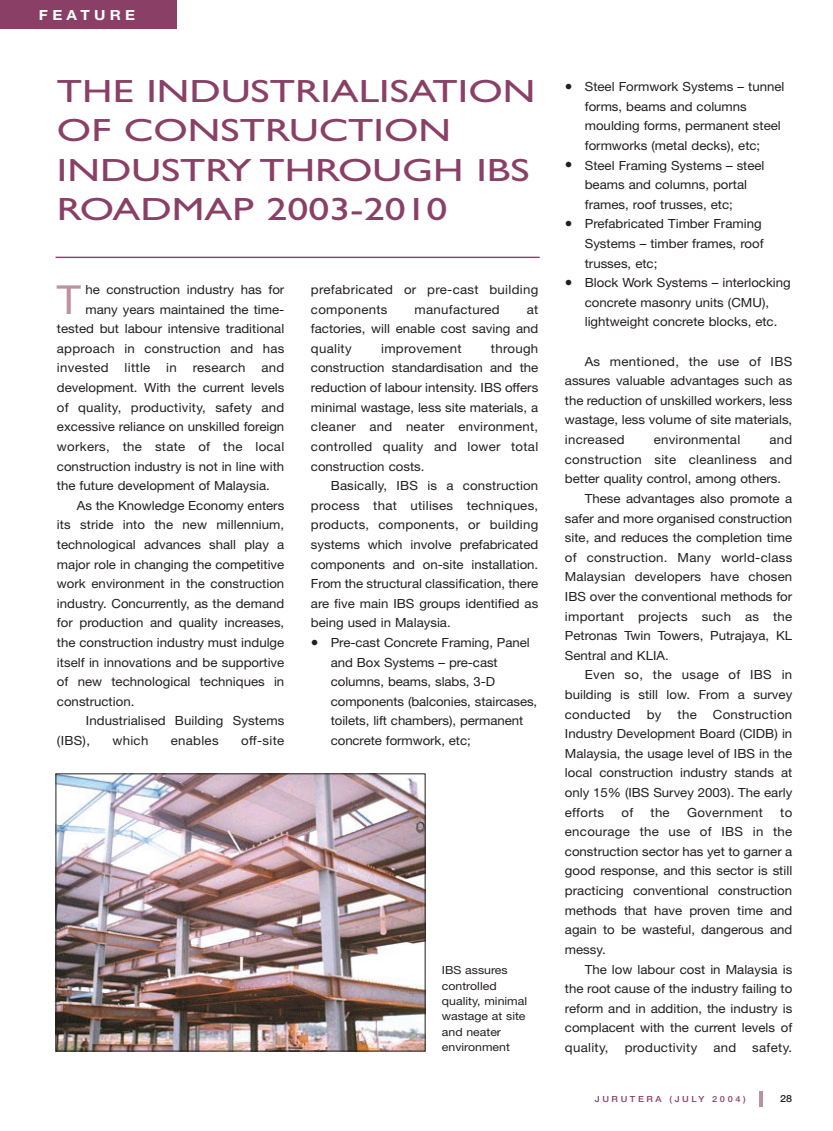
<style>
.page{position:relative;width:833px;height:1131px;background:#fff}
.page>*{position:absolute;margin:0;border:0;box-sizing:border-box;transform-origin:0 0}
.t1{font:39.9px "Helvetica Neue";color:#bb92a1;scale:1.05 1}
.t2{font:32.2px/39.2px "Gill Sans";color:#8a4066;scale:1.3 1}
.t3{font:700 14px "Helvetica Neue";letter-spacing:.28em;color:#fff;scale:1.1 1}
.t4{font:12.6px/19.6px "Helvetica Neue";color:#231f20;text-align:justify;scale:1.05 1}
.t5{font:12.6px/19.6px "Helvetica Neue";letter-spacing:.02em;color:#231f20;scale:1.05 1}
.t6{font:11.2px/15.4px "Helvetica Neue";color:#231f20;scale:1.1 1}
.t7{font:500 9.8px "Helvetica Neue";color:#231f20;scale:1.1 1}
.t8{font:500 8.4px "Helvetica Neue";letter-spacing:.28em;color:#8a4066;scale:1.1 1}
.s1{font-size:15.4px}
</style>
<div class="page">
<hr style="left:759px;top:1091px;width:4px;height:15px;background:#bb92a1">
<div style="left:0;top:0;width:176px;height:29px;background:#8a4066"></div>
<img style="left:58px;top:775px;width:365px;height:274px">
<div style="left:56px;top:773px;width:369px;height:278px;border:1px solid #231f20"></div>
<hr style="left:56px;top:257px;width:484px;height:1px;background:#8a4066">
<p class="t3" style="left:39px;top:10px;width:89px">FEATURE</p>
<h2 class="t2" style="left:57px;top:75px;width:370px">THE INDUSTRIALISATION<br>OF CONSTRUCTION<br>INDUSTRY THROUGH IBS<br>ROADMAP 2003-2010</h2>
<h1 class="t1" style="left:57px;top:285px;width:24px">T</h1>
<p class="t4" style="left:85px;top:281px;width:191px">he construction industry has for</p>
<p class="t4" style="left:85px;top:300px;width:191px">many years maintained the time-</p>
<p class="t4" style="left:57px;top:320px;width:218px">tested but labour intensive traditional</p>
<p class="t5" style="left:57px;top:340px;width:218px">approach in construction and has</p>
<p class="t5" style="left:57px;top:359px;width:51px">invested</p>
<p class="t4" style="left:125px;top:359px;width:26px">little</p>
<p class="t4" style="left:166px;top:359px;width:12px">in</p>
<p class="t5" style="left:193px;top:359px;width:52px">research</p>
<p class="t4" style="left:57px;top:359px;width:218px;text-indent:204px">and development. With the current levels of quality, productivity, safety and excessive reliance on unskilled foreign workers, the state of the local construction industry is not in line with the future development of Malaysia.</p>
<p class="t4" style="left:57px;top:496px;width:218px;text-indent:20px">As the Knowledge Economy enters its stride into the new millennium, technological advances shall play a major role in changing the competitive work environment in the construction industry. Concurrently, as the demand for production and quality increases, the construction industry must indulge itself in innovations and be supportive of new technological techniques in construction.</p>
<p class="t4" style="left:57px;top:712px;width:218px;text-indent:29px">Industrialised Building Systems (IBS),</p>
<p class="t4" style="left:112px;top:732px;width:36px">which</p>
<p class="t5" style="left:171px;top:732px;width:47px">enables</p>
<p class="t4" style="left:241px;top:732px;width:43px">off-site</p>
<p class="t5" style="left:311px;top:281px;width:218px">prefabricated or pre-cast building components</p>
<p class="t5" style="left:415px;top:300px;width:83px">manufactured</p>
<p class="t4" style="left:311px;top:300px;width:218px;text-indent:216px">at factories, will enable cost saving and quality</p>
<p class="t4" style="left:311px;top:340px;width:218px;text-indent:180px">through construction standardisation and the reduction of labour intensity. IBS offers minimal wastage, less site materials, a cleaner and neater environment, controlled quality and lower total construction costs.</p>
<p class="t4" style="left:311px;top:477px;width:218px;text-indent:20px">Basically, IBS is a construction process that utilises techniques, products, components, or building systems which involve prefabricated components and on-site installation.<br>From the structural classification, there are five main IBS groups identified as being used in Malaysia.</p>
<p class="t4" style="left:331px;top:634px;width:198px;text-align:left;text-indent:-20px"><span class="s1">•</span> Pre-cast Concrete Framing, Panel and Box Systems – pre-cast columns, beams, slabs, 3-D components (balconies, staircases, toilets, lift chambers), permanent concrete formwork, etc;</p>
<p class="t5" style="left:381px;top:340px;width:78px">improvement</p>
<p class="t6" style="left:442px;top:963px;width:79px">IBS assures controlled quality, minimal wastage at site and neater environment</p>
<p class="t4" style="left:585px;top:78px;width:192px;text-align:left;text-indent:-20px"><span class="s1">•</span> Steel Formwork Systems – tunnel forms, beams and columns moulding forms, permanent steel formworks (metal decks), etc;</p>
<p class="t4" style="left:585px;top:156px;width:173px;text-align:left;text-indent:-20px"><span class="s1">•</span> Steel Framing Systems – steel beams and columns, portal frames, roof trusses, etc;</p>
<p class="t4" style="left:585px;top:215px;width:172px;text-align:left;text-indent:-20px"><span class="s1">•</span> Prefabricated Timber Framing<br>Systems – timber frames, roof trusses, etc;</p>
<p class="t4" style="left:565px;top:274px;width:217px;text-align:center"><span class="s1">•</span> Block Work Systems – interlocking concrete masonry units (CMU), lightweight concrete blocks, etc.</p>
<p class="t4" style="left:565px;top:352px;width:218px;text-indent:20px">As mentioned, the use of IBS assures valuable advantages such as the reduction of unskilled workers, less wastage, less volume of site materials, increased</p>
<p class="t5" style="left:654px;top:431px;width:84px">environmental</p>
<p class="t4" style="left:769px;top:431px;width:23px">and</p>
<p class="t5" style="left:565px;top:450px;width:218px">construction site cleanliness and</p>
<p class="t4" style="left:565px;top:470px;width:208px">better quality control, among others.</p>
<p class="t4" style="left:585px;top:490px;width:199px">These advantages also promote a</p>
<p class="t4" style="left:565px;top:509px;width:218px">safer and more organised construction</p>
<p class="t4" style="left:565px;top:529px;width:218px">site, and reduces the completion time</p>
<p class="t5" style="left:565px;top:548px;width:218px">of construction. Many world-class</p>
<p class="t4" style="left:565px;top:568px;width:218px">Malaysian developers have chosen</p>
<p class="t4" style="left:565px;top:588px;width:218px">IBS over the conventional methods for</p>
<p class="t5" style="left:565px;top:607px;width:218px">important projects such as the</p>
<p class="t4" style="left:565px;top:627px;width:218px">Petronas Twin Towers, Putrajaya, KL</p>
<p class="t4" style="left:565px;top:646px;width:100px">Sentral and KLIA.</p>
<p class="t5" style="left:585px;top:666px;width:199px">Even so, the usage of IBS in</p>
<p class="t4" style="left:565px;top:686px;width:218px">building is still low. From a survey</p>
<p class="t5" style="left:565px;top:705px;width:64px">conducted</p>
<p class="t4" style="left:647px;top:705px;width:16px">by</p>
<p class="t4" style="left:678px;top:705px;width:20px">the</p>
<p class="t4" style="left:565px;top:705px;width:218px;text-indent:148px">Construction Industry Development Board (CIDB) in Malaysia, the usage level of IBS in the local construction industry stands at only 15% (IBS Survey 2003). The early efforts</p>
<p class="t4" style="left:621px;top:803px;width:13px">of</p>
<p class="t4" style="left:651px;top:803px;width:20px">the</p>
<p class="t5" style="left:687px;top:803px;width:74px">Government</p>
<p class="t4" style="left:565px;top:803px;width:218px;text-indent:215px">to encourage the use of IBS in the construction sector has yet to garner a good response, and this sector is still practicing conventional construction methods that have proven time and again to be wasteful, dangerous and messy.</p>
<p class="t4" style="left:565px;top:960px;width:218px;text-indent:20px">The low labour cost in Malaysia is the root cause of the industry failing to reform and in addition, the industry is complacent with the current levels of quality,</p>
<p class="t5" style="left:625px;top:1038px;width:71px">productivity</p>
<p class="t4" style="left:713px;top:1038px;width:23px">and</p>
<p class="t4" style="left:752px;top:1038px;width:40px">safety.</p>
<p class="t8" style="left:595px;top:1095px;width:139px">JURUTERA (JULY 2004)</p>
<p class="t7" style="left:780px;top:1095px;width:12px">28</p>
</div>
